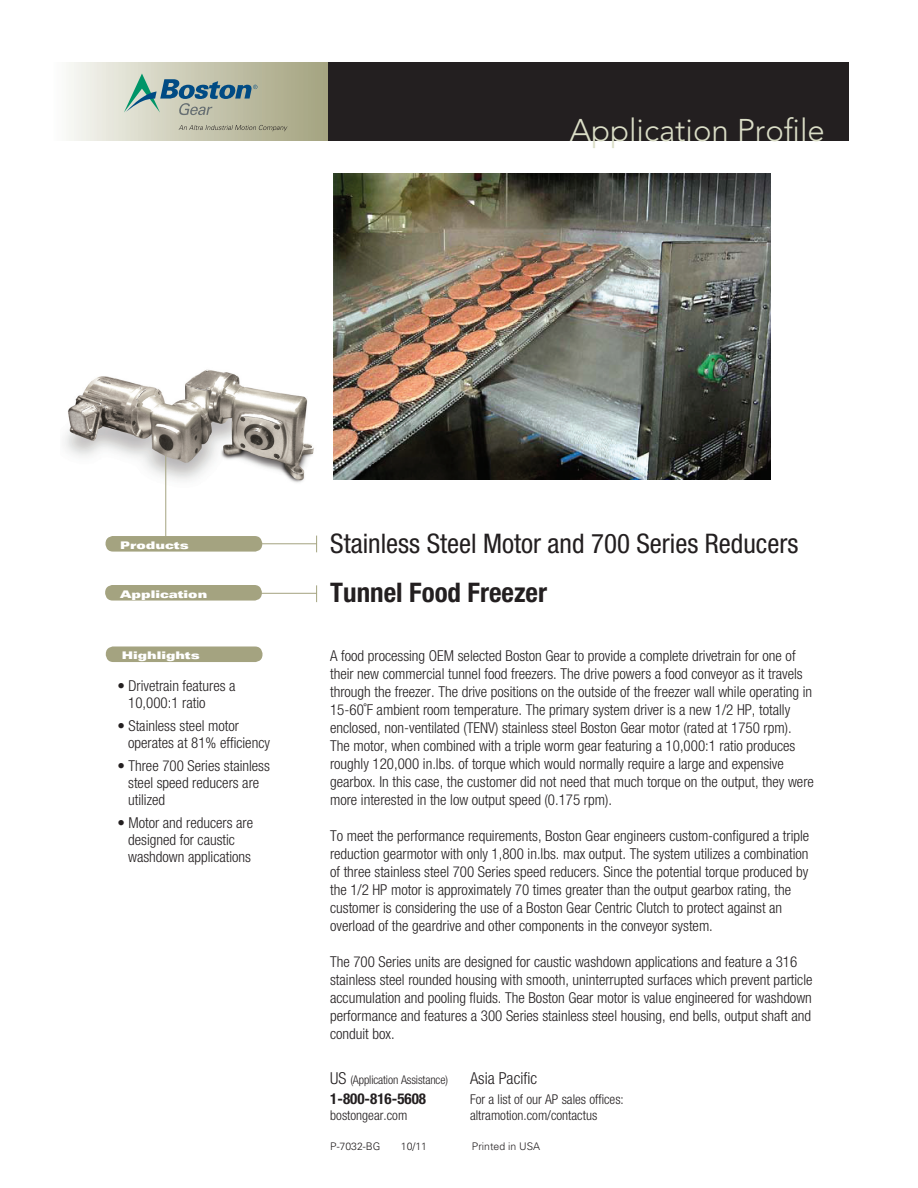
<style>
.page{position:relative;width:918px;height:1188px;background:#fff}
.page>*{position:absolute;margin:0;border:0;box-sizing:border-box;transform-origin:0 0}
.t1{font:300 31.2px "Avenir LT Std";color:#dbdec7}
.t2{font:condensed 27px "Helvetica Neue LT Std";color:#231f20}
.t3{font:700 condensed 27px "Helvetica Neue LT Std";color:#231f20}
.t4{font:300 condensed 16.5px "Helvetica Neue LT Std";color:#231f20}
.t5{font:300 condensed 15px/18px "Helvetica Neue LT Std";color:#231f20}
.t6{font:700 condensed 15px "Helvetica Neue LT Std";color:#231f20}
.t7{font:300 condensed 13.5px/16.5px "Helvetica Neue LT Std";color:#231f20}
.t8{font:300 condensed 12px "Helvetica Neue LT Std";letter-spacing:-.01em;color:#231f20}
.t9{font:10.5px "Univers LT Std X Black Ex";color:#fff}
.t10{font:300 10.5px "Univers LT Std";color:#231f20}
.s1{font-size:16.5px}
</style>
<div class="page">
<img style="left:64px;top:369px;width:250px;height:131px">
<div style="left:105px;top:585px;width:157px;height:16px;background:#a4a380;border-radius:7px"></div>
<div style="left:106px;top:536px;width:156px;height:16px;background:#a4a380;border-radius:7px"></div>
<hr style="left:165px;top:456px;width:1px;height:80px;background:#a4a380">
<hr style="left:239px;top:543px;width:78px;height:1px;background:#a4a380">
<svg style="left:316px;top:536px;width:1px;height:16px"></svg>
<svg style="left:316px;top:585px;width:1px;height:17px"></svg>
<hr style="left:239px;top:593px;width:78px;height:1px;background:#a4a380">
<img style="left:334px;top:174px;width:437px;height:306px">
<div style="left:106px;top:646px;width:157px;height:16px;background:#a4a380;border-radius:7px"></div>
<div style="left:52px;top:62px;width:277px;height:79px;background:linear-gradient(to right,#fafaf7,#a1a07b)"></div>
<div style="left:329px;top:62px;width:520px;height:79px;background:#231f20"></div>
<svg style="left:179px;top:125px;width:108px;height:6px"></svg>
<svg style="left:124px;top:74px;width:133px;height:41px;background:#99aea7"></svg>
<h1 class="t1" style="left:570px;top:112px;width:257px">Application Profile</h1>
<p class="t9" style="left:120px;top:539px;width:70px">Products</p>
<p class="t9" style="left:120px;top:588px;width:89px">Application</p>
<p class="t9" style="left:122px;top:649px;width:80px">Highlights</p>
<p class="t5" style="left:128px;top:677px;width:109px;line-height:17.2px;text-indent:-11px">• Drivetrain features a<br>10,000:1 ratio</p>
<p class="t5" style="left:128px;top:717px;width:143px;line-height:17.2px;text-indent:-11px">• Stainless steel motor operates at 81% efficiency</p>
<p class="t5" style="left:128px;top:756px;width:143px;line-height:17.2px;text-indent:-11px">• Three 700 Series stainless steel speed reducers are utilized</p>
<p class="t5" style="left:117px;top:814px;width:137px;line-height:17.2px;text-align:center">• Motor and reducers are designed for caustic washdown applications</p>
<h2 class="t2" style="left:330px;top:528px;width:470px">Stainless Steel Motor and 700 Series Reducers</h2>
<h2 class="t3" style="left:330px;top:576px;width:218px">Tunnel Food Freezer</h2>
<p class="t5" style="left:330px;top:646px;width:485px">A food processing OEM selected Boston Gear to provide a complete drivetrain for one of their new commercial tunnel food freezers. The drive powers a food conveyor as it travels through the freezer. The drive positions on the outside of the freezer wall while operating in 15-60˚F ambient room temperature. The primary system driver is a new 1/2 HP, totally enclosed, non-ventilated (TENV) stainless steel Boston Gear motor (rated at 1750 rpm).<br>The motor, when combined with a triple worm gear featuring a 10,000:1 ratio produces roughly 120,000 in.lbs. of torque which would normally require a large and expensive gearbox. In this case, the customer did not need that much torque on the output, they were more interested in the low output speed (0.175 rpm).</p>
<p class="t5" style="left:330px;top:826px;width:481px">To meet the performance requirements, Boston Gear engineers custom-configured a triple reduction gearmotor with only 1,800 in.lbs. max output. The system utilizes a combination of three stainless steel 700 Series speed reducers. Since the potential torque produced by the 1/2 HP motor is approximately 70 times greater than the output gearbox rating, the customer is considering the use of a Boston Gear Centric Clutch to protect against an overload of the geardrive and other components in the conveyor system.</p>
<p class="t5" style="left:330px;top:952px;width:484px">The 700 Series units are designed for caustic washdown applications and feature a 316 stainless steel rounded housing with smooth, uninterrupted surfaces which prevent particle accumulation and pooling fluids. The Boston Gear motor is value engineered for washdown performance and features a 300 Series stainless steel housing, end bells, output shaft and conduit box.</p>
<p class="t8" style="left:330px;top:1073px;width:119px"><span class="s1">US</span> (Application Assistance)</p>
<p class="t6" style="left:330px;top:1089px;width:97px">1-800-816-5608</p>
<p class="t7" style="left:330px;top:1107px;width:78px">bostongear.com</p>
<p class="t4" style="left:470px;top:1069px;width:69px">Asia Pacific</p>
<p class="t7" style="left:470px;top:1091px;width:155px">For a list of our AP sales offices: altramotion.com/contactus</p>
<p class="t10" style="left:330px;top:1140px;width:52px">P-7032-BG</p>
<p class="t10" style="left:401px;top:1140px;width:28px">10/11</p>
<p class="t10" style="left:472px;top:1140px;width:70px">Printed in USA</p>
</div>
